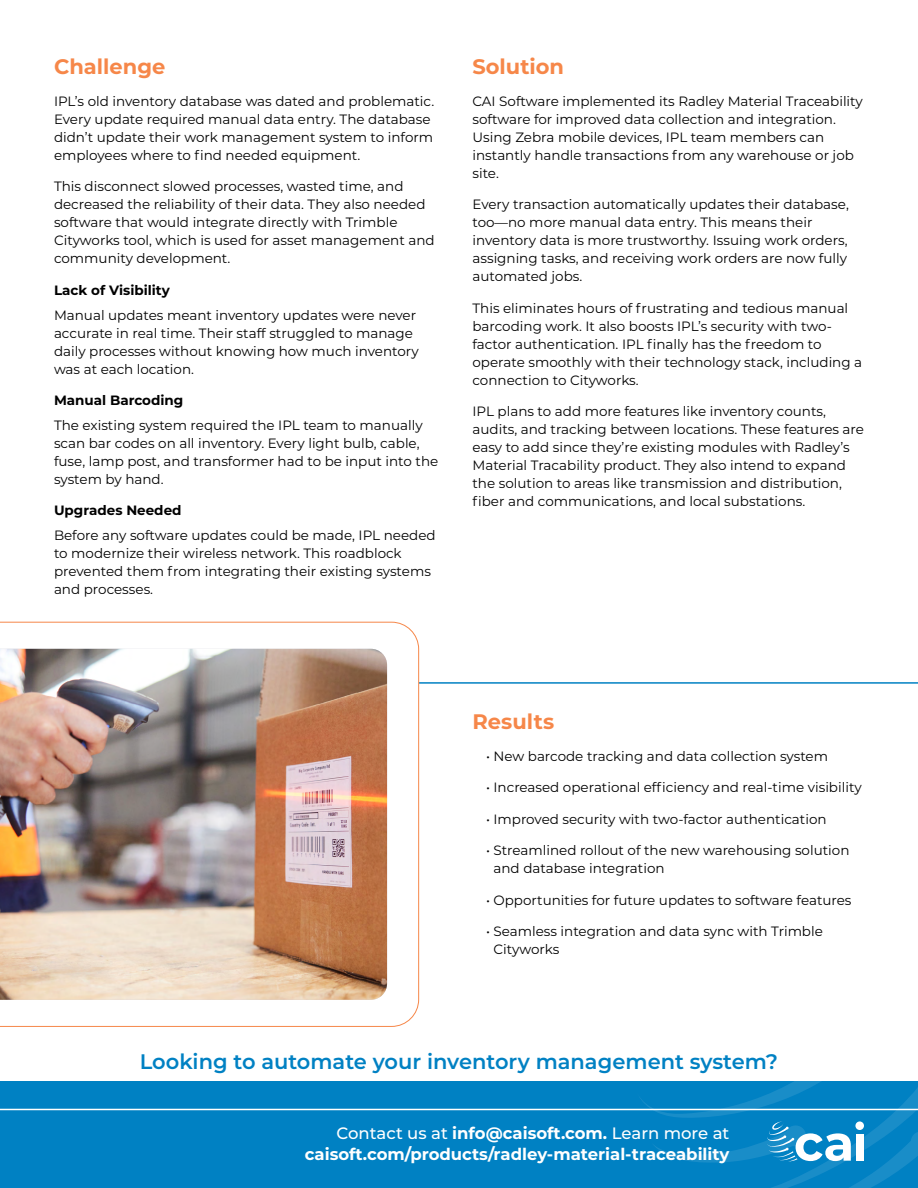
<style>
.page{position:relative;width:918px;height:1188px;background:#fff}
.page>*{position:absolute;margin:0;border:0;box-sizing:border-box;transform-origin:0 0}
.Header_-_Blue{font:600 21px "Montserrat";color:#0081c3}
.Headers_-_Orange{font:700 21px "Montserrat";color:#f68749}
.Headers_-_Orange-2{font:700 16.5px/20.7px "Montserrat";color:#fff;text-align:right}
.Body_Copy_-_Black{font:13.5px/18px "Montserrat";color:#000}
.Body_Copy_-_Black-2{font:700 13.5px "Montserrat";color:#000}
.s1{font-weight:500}
</style>
<div class="page">
<div style="left:0;top:1081px;width:918px;height:107px;background:#0081c3"></div>
<svg style="left:637px;top:1081px;width:281px;height:107px"></svg>
<hr style="left:0;top:1109px;width:918px;height:1px;background:#fff">
<hr style="left:419px;top:682px;width:499px;height:2px;background:#0081c3">
<svg style="left:0;top:621px;width:419px;height:406px"></svg>
<img style="left:0;top:649px;width:387px;height:351px">
<p class="Headers_-_Orange" style="left:54px;top:52px;width:113px">Challenge</p>
<p class="Body_Copy_-_Black" style="left:54px;top:92px;width:382px">IPL’s old inventory database was dated and problematic.<br>Every update required manual data entry. The database didn’t update their work management system to inform employees where to find needed equipment.</p>
<p class="Body_Copy_-_Black" style="left:54px;top:177px;width:382px">This disconnect slowed processes, wasted time, and decreased the reliability of their data. They also needed software that would integrate directly with Trimble Cityworks tool, which is used for asset management and community development.</p>
<p class="Body_Copy_-_Black-2" style="left:54px;top:280px;width:117px">Lack of Visibility</p>
<p class="Body_Copy_-_Black" style="left:54px;top:305px;width:366px">Manual updates meant inventory updates were never accurate in real time. Their staff struggled to manage daily processes without knowing how much inventory was at each location.</p>
<p class="Body_Copy_-_Black-2" style="left:54px;top:391px;width:131px">Manual Barcoding</p>
<p class="Body_Copy_-_Black" style="left:54px;top:416px;width:386px">The existing system required the IPL team to manually scan bar codes on all inventory. Every light bulb, cable, fuse, lamp post, and transformer had to be input into the system by hand.</p>
<p class="Body_Copy_-_Black-2" style="left:54px;top:501px;width:129px">Upgrades Needed</p>
<p class="Body_Copy_-_Black" style="left:54px;top:526px;width:383px">Before any software updates could be made, IPL needed to modernize their wireless network. This roadblock prevented them from integrating their existing systems and processes.</p>
<p class="Headers_-_Orange" style="left:472px;top:52px;width:93px">Solution</p>
<p class="Body_Copy_-_Black" style="left:472px;top:92px;width:392px">CAI Software implemented its Radley Material Traceability software for improved data collection and integration.<br>Using Zebra mobile devices, IPL team members can instantly handle transactions from any warehouse or job site.</p>
<p class="Body_Copy_-_Black" style="left:472px;top:195px;width:378px">Every transaction automatically updates their database, too—no more manual data entry. This means their inventory data is more trustworthy. Issuing work orders, assigning tasks, and receiving work orders are now fully automated jobs.</p>
<p class="Body_Copy_-_Black" style="left:472px;top:299px;width:391px">This eliminates hours of frustrating and tedious manual barcoding work. It also boosts IPL’s security with two&shy;factor authentication. IPL finally has the freedom to operate smoothly with their technology stack, including a connection to Cityworks.</p>
<p class="Body_Copy_-_Black" style="left:472px;top:402px;width:393px">IPL plans to add more features like inventory counts, audits, and tracking between locations. These features are easy to add since they’re existing modules with Radley’s Material Tracability product. They also intend to expand the solution to areas like transmission and distribution, fiber and communications, and local substations.</p>
<p class="Headers_-_Orange" style="left:472px;top:707px;width:83px">Results</p>
<p class="Body_Copy_-_Black" style="left:486px;top:747px;width:344px">• New barcode tracking and data collection system</p>
<p class="Body_Copy_-_Black" style="left:486px;top:778px;width:377px">• Increased operational efficiency and real-time visibility</p>
<p class="Body_Copy_-_Black" style="left:486px;top:810px;width:342px">• Improved security with two-factor authentication</p>
<p class="Body_Copy_-_Black" style="left:494px;top:841px;width:357px;text-indent:-8px">• Streamlined rollout of the new warehousing solution and database integration</p>
<p class="Body_Copy_-_Black" style="left:486px;top:891px;width:367px">• Opportunities for future updates to software features</p>
<p class="Body_Copy_-_Black" style="left:494px;top:922px;width:331px;text-indent:-8px">• Seamless integration and data sync with Trimble<br>Cityworks</p>
<p class="Header_-_Blue" style="left:140px;top:1046px;width:640px">Looking to automate your inventory management system?</p>
<p class="Headers_-_Orange-2" style="left:305px;top:1122px;width:426px"><span class="s1">Contact us at</span> info@caisoft.com. <span class="s1">Learn more at </span>caisoft.com/products/radley-material-traceability</p>
</div>
